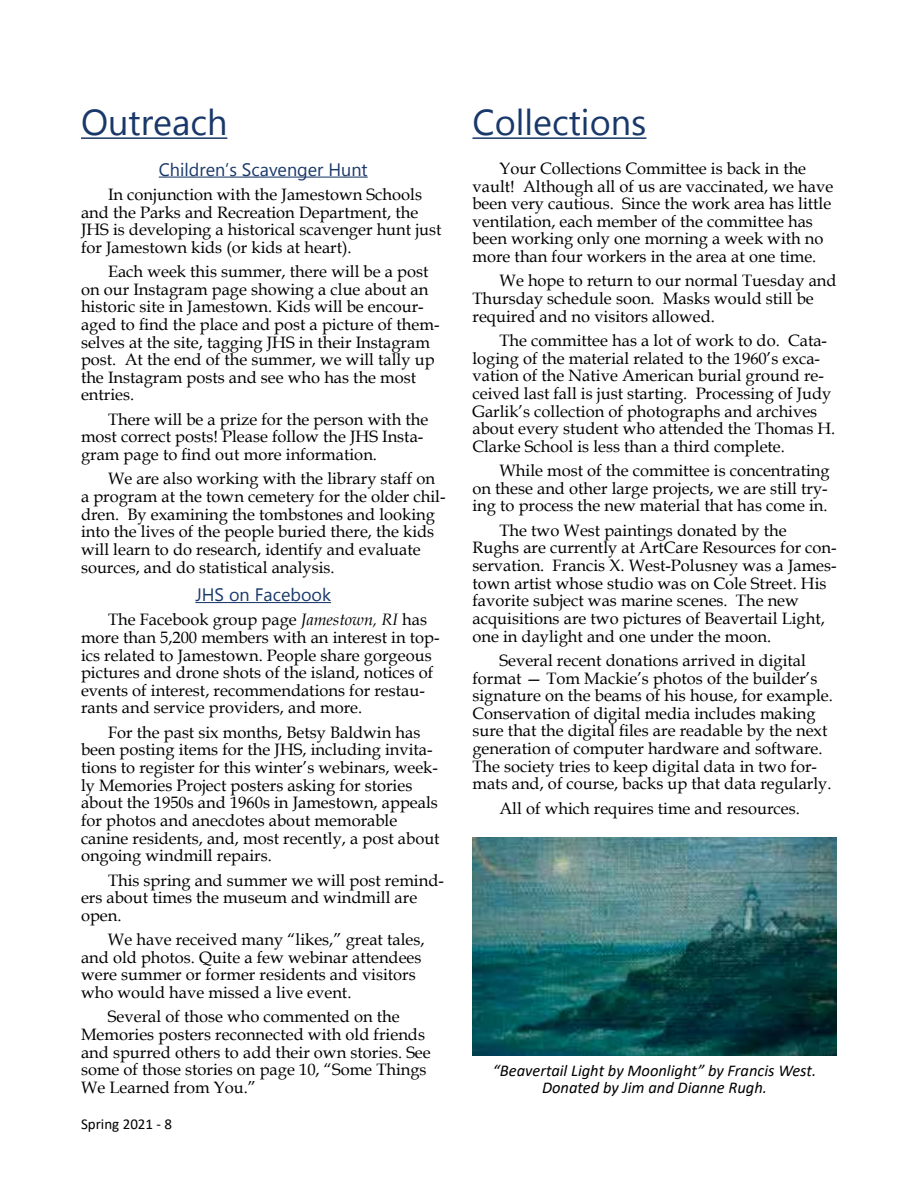
<style>
.page{position:relative;width:918px;height:1188px;background:#fff}
.page>*{position:absolute;margin:0;border:0;box-sizing:border-box;transform-origin:0 0}
.t1{font:36px "Microsoft Tai Le";color:#19386a}
.t2{font:18px "Microsoft New Tai Lue";color:#19386a}
.t3{font:16.5px/17.5px "Book Antiqua";color:#000}
.t4{font:italic 16.5px/17.2px "Calibri";color:#000;text-align:center}
.t5{font:15px "Calibri";color:#000}
.s1{font-style:italic}
</style>
<div class="page">
<hr style="left:472px;top:137px;width:174px;height:2px;background:#19386a">
<hr style="left:81px;top:137px;width:146px;height:2px;background:#19386a">
<hr style="left:159px;top:177px;width:209px;height:1px;background:#19386a">
<hr style="left:195px;top:602px;width:136px;height:1px;background:#19386a">
<img style="left:472px;top:837px;width:365px;height:219px">
<h1 class="t1" style="left:81px;top:102px;width:148px">Outreach</h1>
<h1 class="t1" style="left:472px;top:102px;width:175px">Collections</h1>
<p class="t2" style="left:159px;top:159px;width:210px">Children’s Scavenger Hunt</p>
<p class="t3" style="left:81px;top:185px;width:362px;text-indent:27px">In conjunction with the Jamestown Schools and the Parks and Recreation Department, the JHS is developing a historical scavenger hunt just for Jamestown kids (or kids at heart).</p>
<p class="t3" style="left:81px;top:262px;width:360px;text-indent:27px">Each week this summer, there will be a post on our Instagram page showing a clue about an historic site in Jamestown. Kids will be encour&shy;aged to find the place and post a picture of them&shy;selves at the site, tagging JHS in their Instagram post. At the end of the summer, we will tally up the Instagram posts and see who has the most entries.</p>
<p class="t3" style="left:81px;top:410px;width:349px;text-indent:27px">There will be a prize for the person with the most correct posts! Please follow the JHS Insta&shy;gram page to find out more information.</p>
<p class="t3" style="left:81px;top:470px;width:366px;text-indent:27px">We are also working with the library staff on a program at the town cemetery for the older chil&shy;dren. By examining the tombstones and looking into the lives of the people buried there, the kids will learn to do research, identify and evaluate sources, and do statistical analysis.</p>
<p class="t2" style="left:195px;top:584px;width:137px">JHS on Facebook</p>
<p class="t3" style="left:81px;top:611px;width:360px;text-indent:27px">The Facebook group page <span class="s1">Jamestown, RI</span> has more than 5,200 members with an interest in top&shy;ics related to Jamestown. People share gorgeous pictures and drone shots of the island, notices of events of interest, recommendations for restau&shy;rants and service providers, and more.</p>
<p class="t3" style="left:81px;top:723px;width:360px;text-indent:27px">For the past six months, Betsy Baldwin has been posting items for the JHS, including invita&shy;tions to register for this winter’s webinars, week&shy;ly Memories Project posters asking for stories about the 1950s and 1960s in Jamestown, appeals for photos and anecdotes about memorable canine residents, and, most recently, a post about ongoing windmill repairs.</p>
<p class="t3" style="left:81px;top:871px;width:364px;text-indent:27px">This spring and summer we will post remind&shy;ers about times the museum and windmill are open.</p>
<p class="t3" style="left:81px;top:930px;width:345px;text-indent:27px">We have received many “likes,” great tales, and old photos. Quite a few webinar attendees were summer or former residents and visitors who would have missed a live event.</p>
<p class="t3" style="left:81px;top:1008px;width:351px;text-indent:27px">Several of those who commented on the Memories posters reconnected with old friends and spurred others to add their own stories. See some of those stories on page 10, “Some Things We Learned from You.”</p>
<p class="t3" style="left:473px;top:159px;width:362px;text-indent:27px">Your Collections Committee is back in the vault! Although all of us are vaccinated, we have been very cautious. Since the work area has little ventilation, each member of the committee has been working only one morning a week with no more than four workers in the area at one time.</p>
<p class="t3" style="left:473px;top:272px;width:366px;text-indent:27px">We hope to return to our normal Tuesday and<br>Thursday schedule soon. Masks would still be required and no visitors allowed.</p>
<p class="t3" style="left:472px;top:331px;width:364px;text-indent:27px">The committee has a lot of work to do. Cata&shy;loging of the material related to the 1960’s exca&shy;vation of the Native American burial ground re&shy;ceived last fall is just starting. Processing of Judy Garlik’s collection of photographs and archives about every student who attended the Thomas H.<br>Clarke School is less than a third complete.</p>
<p class="t3" style="left:472px;top:461px;width:359px;text-align:justify;text-indent:27px">While most of the committee is concentrating on these and other large projects, we are still try&shy;ing to process the new material that has come in.</p>
<p class="t3" style="left:472px;top:521px;width:366px;text-indent:27px">The two West paintings donated by the Rughs are currently at ArtCare Resources for con&shy;servation. Francis X. West-Polusney was a James&shy;town artist whose studio was on Cole Street. His favorite subject was marine scenes. The new acquisitions are two pictures of Beavertail Light, one in daylight and one under the moon.</p>
<p class="t3" style="left:472px;top:651px;width:362px;text-indent:27px">Several recent donations arrived in digital format — Tom Mackie’s photos of the builder’s signature on the beams of his house, for example.<br>Conservation of digital media includes making sure that the digital files are readable by the next generation of computer hardware and software.<br>The society tries to keep digital data in two for&shy;mats and, of course, backs up that data regularly.</p>
<p class="t3" style="left:499px;top:799px;width:302px">All of which requires time and resources.</p>
<p class="t4" style="left:493px;top:1061px;width:325px">“Beavertail Light by Moonlight” by Francis West.<br>Donated by Jim and Dianne Rugh.</p>
<p class="t5" style="left:81px;top:1114px;width:93px">Spring 2021 - 8</p>
</div>
